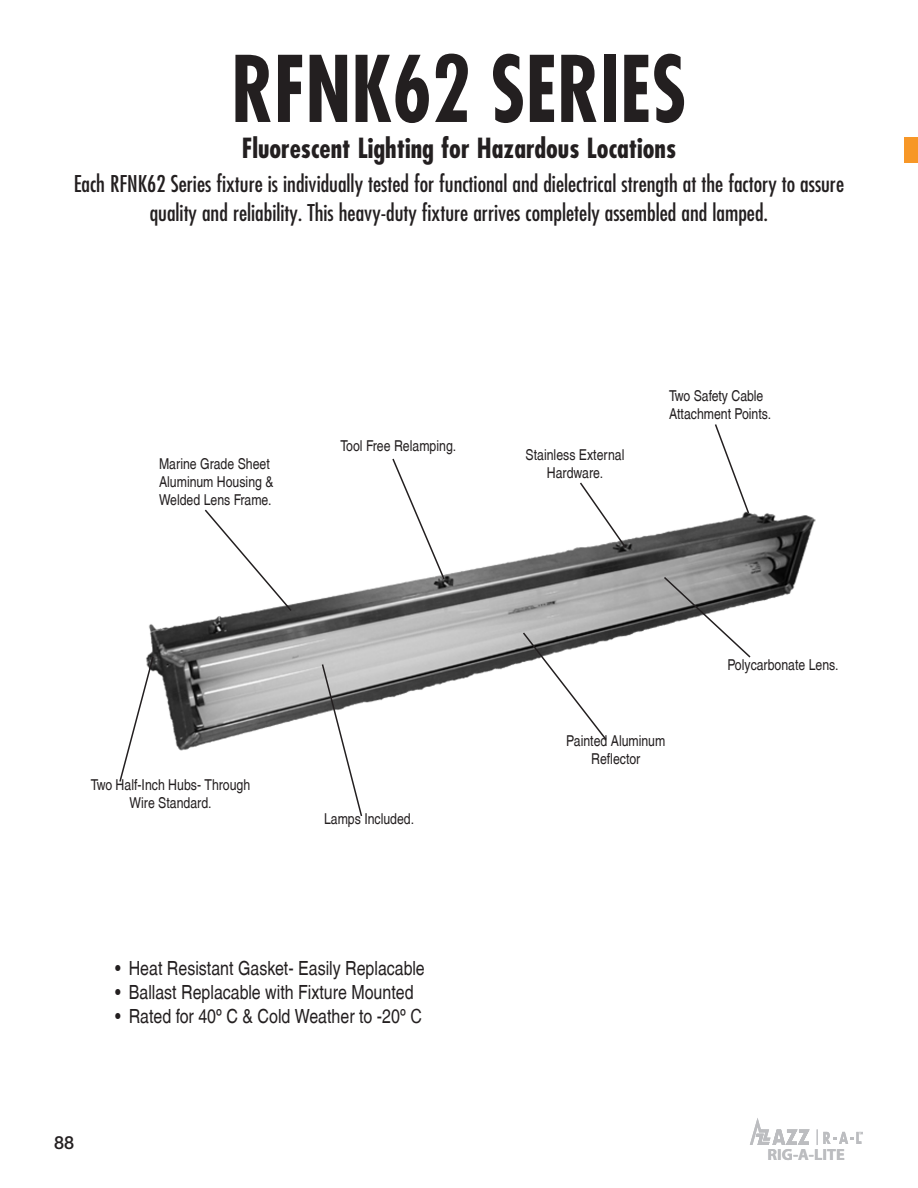
<style>
.page{position:relative;width:918px;height:1188px;background:#fff}
.page>*{position:absolute;margin:0;border:0;box-sizing:border-box;transform-origin:0 0}
.FEATURE_Head{font:700 condensed 89.1px "Futura";color:#231f20;scale:.9 1}
.FEATURE_Subhead{font:700 condensed 27px "Futura";color:#231f20}
.Feature_2nd_Subhead{font:condensed 22.5px/28.5px "Futura Std";color:#231f20;text-align:center}
.FEATURE_bullet{font:condensed 19.5px "Helvetica Com";color:#231f20}
.t1{font:500 18px "Helvetica Neue LT Std";color:#231f20}
.t2{font:700 16.2px "Myriad Pro";color:#bcbdc0}
.FEATURE_Callout{font:condensed 15px/18px "Helvetica Com";color:#231f20;text-align:center}
.s1{font-family:"Arial Narrow";font-stretch:normal}
</style>
<div class="page">
<div style="left:904px;top:137px;width:14px;height:26px;background:#f79727"></div>
<svg style="left:823px;top:1132px;width:40px;height:12px"></svg>
<svg style="left:750px;top:1118px;width:60px;height:27px"></svg>
<img style="left:148px;top:513px;width:668px;height:238px">
<svg style="left:203px;top:509px;width:90px;height:104px"></svg>
<svg style="left:391px;top:458px;width:55px;height:123px"></svg>
<svg style="left:662px;top:575px;width:90px;height:84px"></svg>
<svg style="left:119px;top:655px;width:36px;height:127px"></svg>
<svg style="left:714px;top:424px;width:36px;height:91px"></svg>
<svg style="left:578px;top:482px;width:50px;height:68px"></svg>
<svg style="left:321px;top:663px;width:42px;height:153px"></svg>
<svg style="left:521px;top:631px;width:87px;height:111px"></svg>
<p class="FEATURE_Head" style="left:231px;top:32px;width:508px">RFNK62 SERIES</p>
<p class="FEATURE_Subhead" style="left:242px;top:130px;width:436px">Fluorescent Lighting for Hazardous Locations</p>
<p class="Feature_2nd_Subhead" style="left:74px;top:170px;width:772px">Each RFNK62 Series fixture is individually tested for functional and dielectrical strength at the factory to assure quality and reliability. This heavy-duty fixture arrives completely assembled and lamped.</p>
<p class="FEATURE_Callout" style="left:159px;top:454px;width:116px;text-align:left">Marine Grade Sheet<br>Aluminum Housing &amp;<br>Welded Lens Frame.</p>
<p class="FEATURE_Callout" style="left:340px;top:436px;width:117px">Tool Free Relamping.</p>
<p class="FEATURE_Callout" style="left:91px;top:775px;width:161px">Two Half-Inch Hubs- Through<br>Wire Standard.</p>
<p class="FEATURE_Callout" style="left:324px;top:810px;width:92px">Lamps Included.</p>
<p class="FEATURE_bullet" style="left:115px;top:956px;width:311px">• Heat Resistant Gasket- Easily Replacable</p>
<p class="FEATURE_bullet" style="left:115px;top:980px;width:300px">• Ballast Replacable with Fixture Mounted</p>
<p class="FEATURE_bullet" style="left:115px;top:1004px;width:308px">• Rated for 40<span class="s1">º</span> C &amp; Cold Weather to -20<span class="s1">º C</span></p>
<p class="t1" style="left:54px;top:1132px;width:22px">88</p>
<p class="FEATURE_Callout" style="left:526px;top:445px;width:100px">Stainless External<br>Hardware.</p>
<p class="FEATURE_Callout" style="left:669px;top:387px;width:104px;text-align:left">Two Safety Cable<br>Attachment Points.</p>
<p class="FEATURE_Callout" style="left:728px;top:655px;width:113px">Polycarbonate Lens.</p>
<p class="FEATURE_Callout" style="left:566px;top:732px;width:101px">Painted Aluminum<br>Reflector</p>
<p class="t2" style="left:768px;top:1146px;width:79px">RIG-A-LITE</p>
</div>
